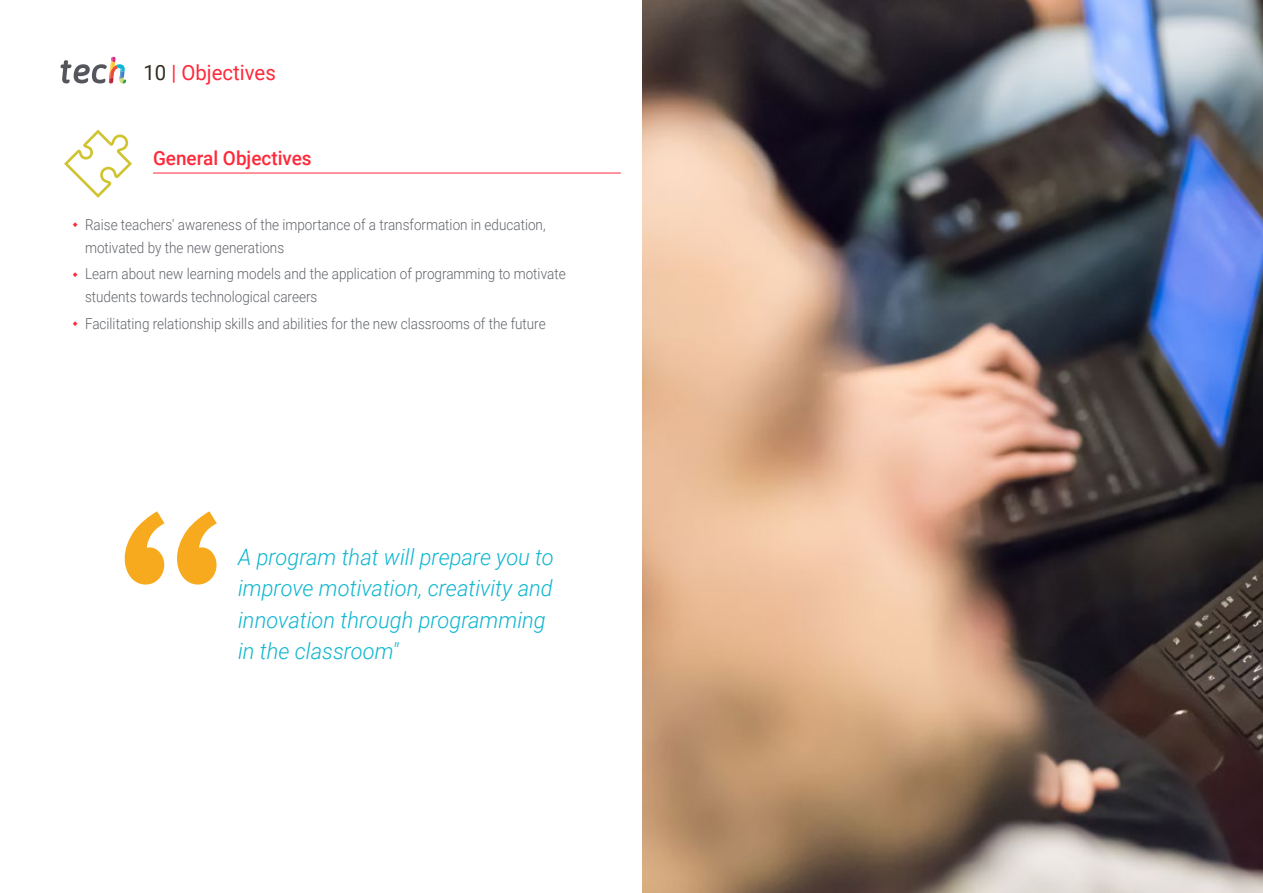
<style>
.page{position:relative;width:1263px;height:893px;background:#fff}
.page>*{position:absolute;margin:0;border:0;box-sizing:border-box;transform-origin:0 0}
.t1{font:italic 300 22.5px/31.5px "Roboto";color:#0fb6cf}
.t2{font:21px "Roboto";color:#ff293a}
.t3{font:500 19.5px "Roboto";color:#ff293a}
.t4{font:300 15px/22.5px "Roboto";color:#61646a;scale:.9 1}
.s1{color:#312e20}
</style>
<div class="page">
<hr style="left:153px;top:173px;width:468px;height:1px;background:#ff293a">
<svg style="left:64px;top:130px;width:68px;height:68px"></svg>
<img style="left:642px;top:0;width:621px;height:893px">
<svg style="left:61px;top:57px;width:65px;height:27px"></svg>
<svg style="left:125px;top:511px;width:92px;height:74px"></svg>
<h2 class="t2" style="left:144px;top:57px;width:134px"><span class="s1">10</span> | Objectives</h2>
<h3 class="t3" style="left:153px;top:144px;width:160px">General Objectives</h3>
<p class="t4" style="left:85px;top:213px;width:513px">Raise teachers' awareness of the importance of a transformation in education, motivated by the new generations</p>
<p class="t4" style="left:85px;top:262px;width:535px">Learn about new learning models and the application of programming to motivate students towards technological careers</p>
<p class="t4" style="left:85px;top:311px;width:513px">Facilitating relationship skills and abilities for the new classrooms of the future</p>
<h1 class="t1" style="left:238px;top:540px;width:317px">A program that will prepare you to improve motivation, creativity and innovation through programming in the classroom"</h1>
</div>
